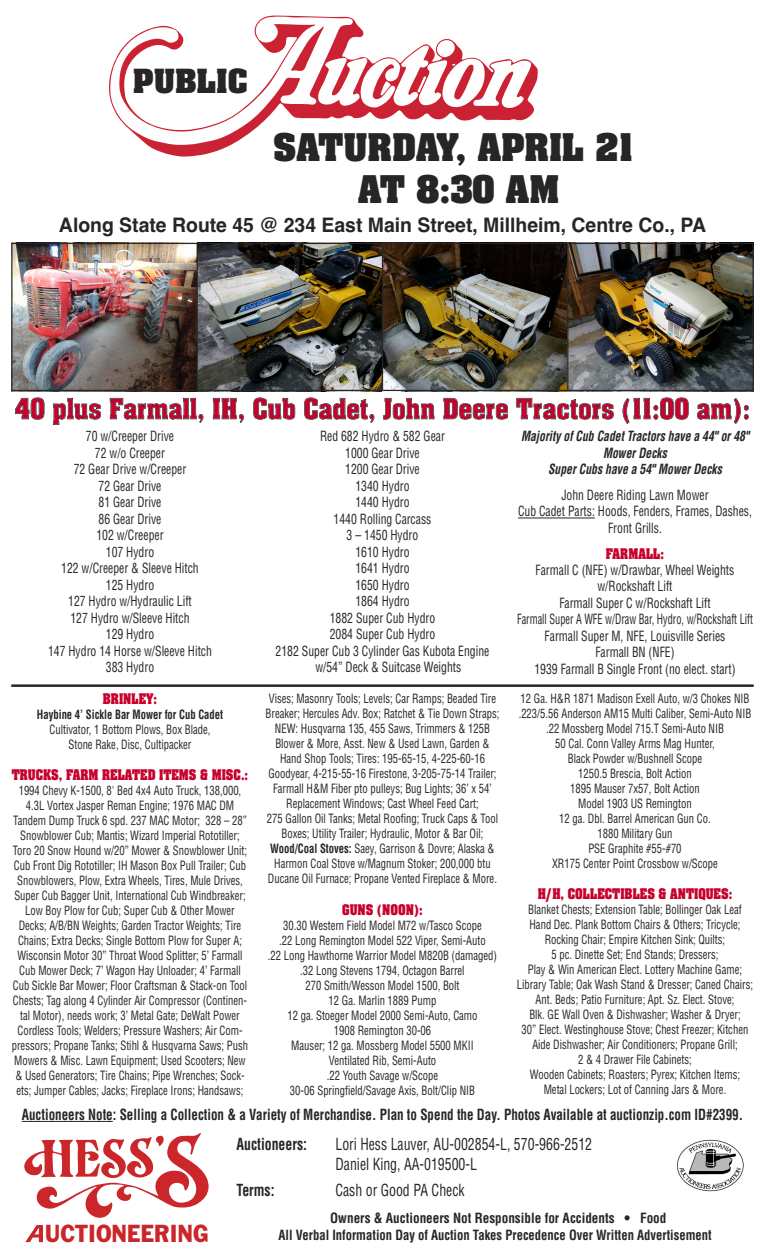
<style>
.page{position:relative;width:765px;height:1260px;background:#fff}
.page>*{position:absolute;margin:0;border:0;box-sizing:border-box;transform-origin:0 0}
.t1{font:700 32.5px/42.2px "Aachen";color:#272526;text-align:center}
.t2{font:700 28.38px "Aachen";color:#272526}
.t3{font:22.88px "Franklin Gothic";color:#cb262a;scale:.88 1}
.t4{font:700 20px "Helvetica";color:#272526}
.t5{font:condensed 16.25px/19.5px "Helvetica";color:#272526;scale:.85 1}
.t6{font:700 condensed 16.25px "Helvetica";color:#272526;scale:.85 1}
.t7{font:700 condensed 15px "Helvetica";color:#272526;scale:.87 1}
.t8{font:condensed 13.75px/16.5px "Helvetica";color:#272526;text-align:center;scale:.85 1}
.t9{font:italic 700 condensed 13.75px/16.5px "Helvetica";color:#272526;text-align:center;scale:.85 1}
.t10{font:700 condensed 13.75px "Helvetica";color:#272526;scale:.92 1}
.t11{font:700 condensed 13.75px "Helvetica";color:#272526;scale:.96 1}
.t12{font:condensed 12.5px/15px "Helvetica";color:#272526;text-align:center;scale:.85 1}
.t13{font:700 12.5px "Aachen";color:#c8002d;scale:.85 1}
.t14{font:700 condensed 12.5px "Helvetica";color:#272526;scale:.85 1}
.s1{font-weight:700}
</style>
<div class="page">
<hr style="left:518px;top:518px;width:77px;height:1px;background:#272526">
<svg style="left:109px;top:62px;width:429px;height:95px"></svg>
<svg style="left:110px;top:16px;width:422px;height:129px"></svg>
<svg style="left:15px;top:397px;width:733px;height:28px"></svg>
<img style="left:12px;top:244px;width:185px;height:146px">
<img style="left:198px;top:244px;width:184px;height:146px">
<img style="left:383px;top:244px;width:184px;height:146px">
<img style="left:568px;top:244px;width:184px;height:146px">
<hr style="left:11px;top:243px;width:1px;height:148px;background:#272526">
<hr style="left:197px;top:243px;width:1px;height:148px;background:#272526">
<hr style="left:382px;top:243px;width:1px;height:148px;background:#272526">
<hr style="left:567px;top:243px;width:1px;height:148px;background:#272526">
<hr style="left:752px;top:243px;width:2px;height:148px;background:#272526">
<hr style="left:11px;top:243px;width:743px;height:1px;background:#272526">
<hr style="left:11px;top:390px;width:743px;height:1px;background:#272526">
<hr style="left:11px;top:684px;width:743px;height:3px;background:#272526">
<img style="left:677px;top:1139px;width:67px;height:53px">
<svg style="left:24px;top:1133px;width:185px;height:85px"></svg>
<svg style="left:25px;top:1225px;width:18px;height:17px"></svg>
<hr style="left:22px;top:1121px;width:91px;height:1px;background:#272526">
<h2 class="t2" style="left:133px;top:66px;width:116px">PUBLIC</h2>
<h1 class="t1" style="left:273px;top:128px;width:362px">SATURDAY, APRIL 21<br>AT 8:30 AM</h1>
<h3 class="t4" style="left:59px;top:214px;width:649px">Along State Route 45 @ 234 East Main Street, Millheim, Centre Co., PA</h3>
<p class="t8" style="left:48px;top:429px;width:194px">70 w/Creeper Drive<br>72 w/o Creeper<br>72 Gear Drive w/Creeper<br>72 Gear Drive<br>81 Gear Drive<br>86 Gear Drive<br>102 w/Creeper<br>107 Hydro<br>122 w/Creeper &amp; Sleeve Hitch<br>125 Hydro<br>127 Hydro w/Hydraulic Lift<br>127 Hydro w/Sleeve Hitch<br>129 Hydro<br>147 Hydro 14 Horse w/Sleeve Hitch<br>383 Hydro</p>
<p class="t8" style="left:320px;top:429px;width:149px">Red 682 Hydro &amp; 582 Gear</p>
<p class="t8" style="left:345px;top:446px;width:89px">1000 Gear Drive</p>
<p class="t8" style="left:345px;top:462px;width:89px">1200 Gear Drive</p>
<p class="t8" style="left:355px;top:479px;width:65px">1340 Hydro</p>
<p class="t8" style="left:355px;top:495px;width:65px">1440 Hydro</p>
<p class="t8" style="left:334px;top:512px;width:117px">1440 Rolling Carcass</p>
<p class="t8" style="left:347px;top:528px;width:86px">3 – 1450 Hydro</p>
<p class="t8" style="left:355px;top:545px;width:65px">1610 Hydro</p>
<p class="t8" style="left:355px;top:561px;width:65px">1641 Hydro</p>
<p class="t8" style="left:355px;top:578px;width:65px">1650 Hydro</p>
<p class="t8" style="left:355px;top:594px;width:65px">1864 Hydro</p>
<p class="t8" style="left:330px;top:611px;width:126px">1882 Super Cub Hydro</p>
<p class="t8" style="left:330px;top:627px;width:126px">2084 Super Cub Hydro</p>
<p class="t8" style="left:276px;top:644px;width:253px">2182 Super Cub 3 Cylinder Gas Kubota Engine</p>
<p class="t8" style="left:315px;top:660px;width:173px">w/54” Deck &amp; Suitcase Weights</p>
<p class="t13" style="left:103px;top:693px;width:65px">BRINLEY:</p>
<p class="t14" style="left:37px;top:710px;width:221px">Haybine 4’ Sickle Bar Mower for Cub Cadet</p>
<p class="t12" style="left:50px;top:723px;width:191px">Cultivator, 1 Bottom Plows, Box Blade,<br>Stone Rake, Disc, Cultipacker</p>
<p class="t13" style="left:12px;top:769px;width:280px">TRUCKS, FARM RELATED ITEMS &amp; MISC.:</p>
<p class="t12" style="left:12px;top:784px;width:280px">1994 Chevy K-1500, 8' Bed 4x4 Auto Truck, 138,000, 4.3L Vortex Jasper Reman Engine; 1976 MAC DM Tandem Dump Truck 6 spd. 237 MAC Motor; 328 – 28” Snowblower Cub; Mantis; Wizard Imperial Rototiller; Toro 20 Snow Hound w/20” Mower &amp; Snowblower Unit; Cub Front Dig Rototiller; IH Mason Box Pull Trailer; Cub Snowblowers, Plow, Extra Wheels, Tires, Mule Drives, Super Cub Bagger Unit, International Cub Windbreaker; Low Boy Plow for Cub; Super Cub &amp; Other Mower Decks; A/B/BN Weights; Garden Tractor Weights; Tire Chains; Extra Decks; Single Bottom Plow for Super A; Wisconsin Motor 30” Throat Wood Splitter; 5’ Farmall Cub Mower Deck; 7’ Wagon Hay Unloader; 4’ Farmall Cub Sickle Bar Mower; Floor Craftsman &amp; Stack-on Tool Chests; Tag along 4 Cylinder Air Compressor (Continen&shy;tal Motor), needs work; 3’ Metal Gate; DeWalt Power Cordless Tools; Welders; Pressure Washers; Air Com&shy;pressors; Propane Tanks; Stihl &amp; Husqvarna Saws; Push Mowers &amp; Misc. Lawn Equipment; Used Scooters; New &amp; Used Generators; Tire Chains; Pipe Wrenches; Sock&shy;ets; Jumper Cables; Jacks; Fireplace Irons; Handsaws;</p>
<p class="t12" style="left:266px;top:692px;width:277px">Vises; Masonry Tools; Levels; Car Ramps; Beaded Tire Breaker; Hercules Adv. Box; Ratchet &amp; Tie Down Straps; NEW: Husqvarna 135, 455 Saws, Trimmers &amp; 125B Blower &amp; More, Asst. New &amp; Used Lawn, Garden &amp; Hand Shop Tools; Tires: 195-65-15, 4-225-60-16<br>Goodyear, 4-215-55-16 Firestone, 3-205-75-14 Trailer; Farmall H&amp;M Fiber pto pulleys; Bug Lights; 36’ x 54’ Replacement Windows; Cast Wheel Feed Cart;<br>275 Gallon Oil Tanks; Metal Roofing; Truck Caps &amp; Tool Boxes; Utility Trailer; Hydraulic, Motor &amp; Bar Oil; <span class="s1">Wood/Coal Stoves:</span> Saey, Garrison &amp; Dovre; Alaska &amp; Harmon Coal Stove w/Magnum Stoker; 200,000 btu Ducane Oil Furnace; Propane Vented Fireplace &amp; More.</p>
<p class="t13" style="left:342px;top:904px;width:96px">GUNS (NOON):</p>
<p class="t12" style="left:268px;top:919px;width:271px">30.30 Western Field Model M72 w/Tasco Scope<br>.22 Long Remington Model 522 Viper, Semi-Auto<br>.22 Long Hawthorne Warrior Model M820B (damaged) .32 Long Stevens 1794, Octagon Barrel<br>270 Smith/Wesson Model 1500, Bolt<br>12 Ga. Marlin 1889 Pump<br>12 ga. Stoeger Model 2000 Semi-Auto, Camo<br>1908 Remington 30-06<br>Mauser; 12 ga. Mossberg Model 5500 MKII<br>Ventilated Rib, Semi-Auto<br>.22 Youth Savage w/Scope<br>30-06 Springfield/Savage Axis, Bolt/Clip NIB</p>
<p class="t9" style="left:521px;top:429px;width:270px">Majority of Cub Cadet Tractors have a 44" or 48"<br>Mower Decks<br>Super Cubs have a 54" Mower Decks</p>
<p class="t8" style="left:518px;top:488px;width:277px">John Deere Riding Lawn Mower<br>Cub Cadet Parts: Hoods, Fenders, Frames, Dashes,<br>Front Grills.</p>
<p class="t13" style="left:606px;top:547px;width:70px">FARMALL:</p>
<p class="t8" style="left:517px;top:563px;width:279px">Farmall C (NFE) w/Drawbar, Wheel Weights w/Rockshaft Lift<br>Farmall Super C w/Rockshaft Lift<br>Farmall Super A WFE w/Draw Bar, Hydro, w/Rockshaft Lift Farmall Super M, NFE, Louisville Series<br>Farmall BN (NFE)<br>1939 Farmall B Single Front (no elect. start)</p>
<p class="t12" style="left:519px;top:692px;width:275px">12 Ga. H&amp;R 1871 Madison Exell Auto, w/3 Chokes NIB .223/5.56 Anderson AM15 Multi Caliber, Semi-Auto NIB .22 Mossberg Model 715.T Semi-Auto NIB<br>50 Cal. Conn Valley Arms Mag Hunter,<br>Black Powder w/Bushnell Scope<br>1250.5 Brescia, Bolt Action<br>1895 Mauser 7x57, Bolt Action<br>Model 1903 US Remington<br>12 ga. Dbl. Barrel American Gun Co.<br>1880 Military Gun<br>PSE Graphite #55-#70<br>XR175 Center Point Crossbow w/Scope</p>
<p class="t13" style="left:538px;top:888px;width:231px">H/H, COLLECTIBLES &amp; ANTIQUES:</p>
<p class="t12" style="left:517px;top:903px;width:279px">Blanket Chests; Extension Table; Bollinger Oak Leaf Hand Dec. Plank Bottom Chairs &amp; Others; Tricycle; Rocking Chair; Empire Kitchen Sink; Quilts;<br>5 pc. Dinette Set; End Stands; Dressers;<br>Play &amp; Win American Elect. Lottery Machine Game; Library Table; Oak Wash Stand &amp; Dresser; Caned Chairs; Ant. Beds; Patio Furniture; Apt. Sz. Elect. Stove;<br>Blk. GE Wall Oven &amp; Dishwasher; Washer &amp; Dryer;<br>30” Elect. Westinghouse Stove; Chest Freezer; Kitchen Aide Dishwasher; Air Conditioners; Propane Grill;<br>2 &amp; 4 Drawer File Cabinets;<br>Wooden Cabinets; Roasters; Pyrex; Kitchen Items; Metal Lockers; Lot of Canning Jars &amp; More.</p>
<p class="t7" style="left:22px;top:1109px;width:831px">Auctioneers Note: Selling a Collection &amp; a Variety of Merchandise. Plan to Spend the Day. Photos Available at auctionzip.com ID#2399.</p>
<h3 class="t6" style="left:236px;top:1138px;width:85px">Auctioneers:</h3>
<h3 class="t5" style="left:335px;top:1136px;width:304px">Lori Hess Lauver, AU-002854-L, 570-966-2512<br>Daniel King, AA-019500-L</h3>
<h3 class="t6" style="left:236px;top:1183px;width:46px">Terms:</h3>
<h3 class="t5" style="left:335px;top:1181px;width:153px">Cash or Good PA Check</h3>
<p class="t11" style="left:330px;top:1213px;width:352px">Owners &amp; Auctioneers Not Responsible for Accidents • Food</p>
<h3 class="t3" style="left:45px;top:1225px;width:188px">UCTIONEERING</h3>
<p class="t10" style="left:279px;top:1230px;width:472px">All Verbal Information Day of Auction Takes Precedence Over Written Advertisement</p>
</div>
